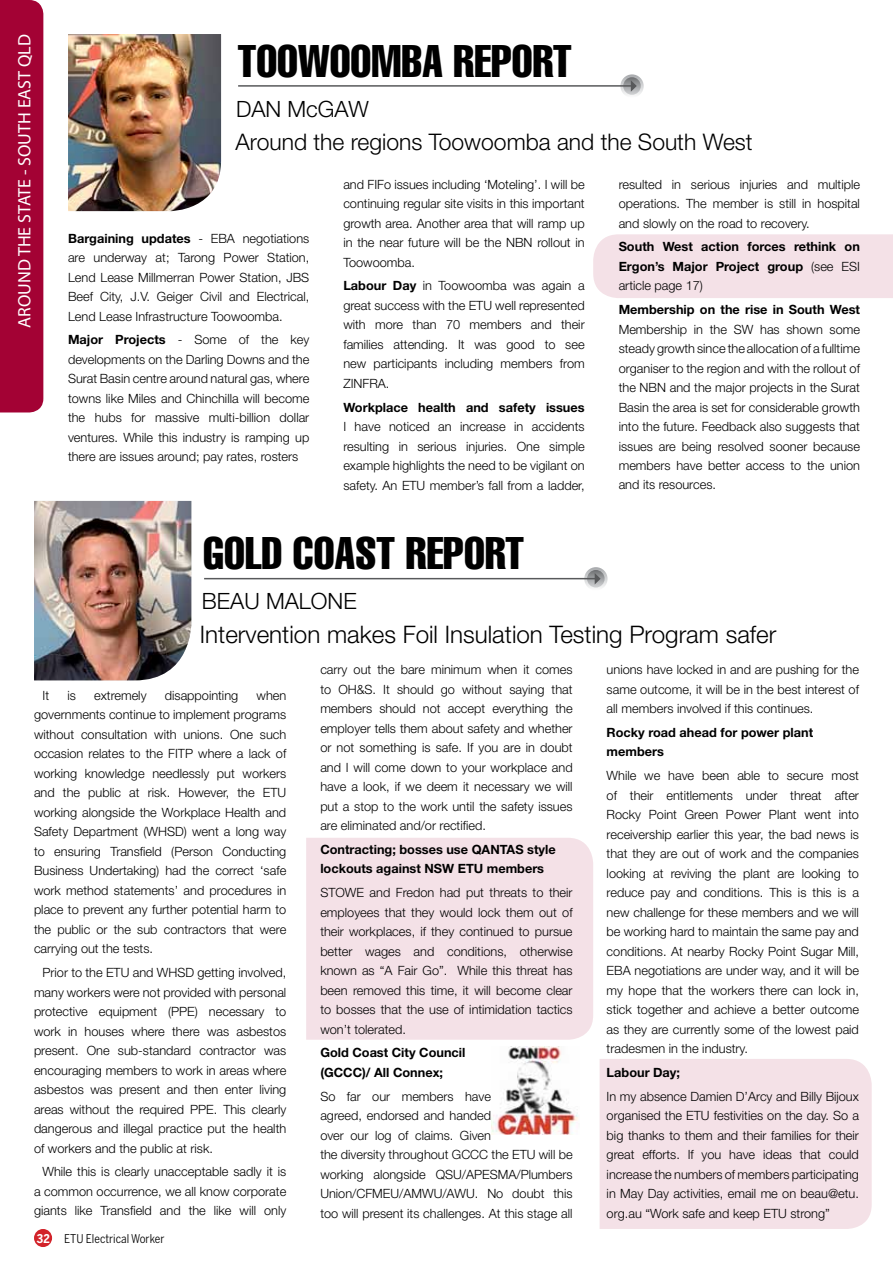
<style>
.page{position:relative;width:893px;height:1263px;background:#fff}
.page>*{position:absolute;margin:0;border:0;box-sizing:border-box;transform-origin:0 0}
.t1{font:extra-condensed 44.85px "Helvetica";color:#000}
.t2{font:300 24.15px "Helvetica Neue";color:#000}
.t3{font:300 22.8px "Helvetica Neue";color:#000}
.t4{font:300 22.5px "Helvetica Neue";color:#000}
.t5{font:18px "Myriad Pro";color:#fff}
.t6{font:300 12.75px/19.5px "Helvetica Neue";color:#000;text-align:justify}
.t7{font:700 12.75px/19.5px "Helvetica Neue";color:#000}
.t8{font:12px "Benton Sans Cond";color:#000}
.s1{font-weight:700}
.s2{font-weight:300}
.s3{font-weight:700;color:#fff}
</style>
<div class="page">
<div style="left:593px;top:234px;width:300px;height:64px;background:#f4e1e7"></div>
<div style="left:600px;top:1059px;width:272px;height:170px;background:#f4e1e7"></div>
<div style="left:306px;top:838px;width:287px;height:202px;background:#f4e1e7"></div>
<img style="left:34px;top:501px;width:157px;height:179px">
<svg style="left:584px;top:567px;width:24px;height:23px"></svg>
<svg style="left:587px;top:570px;width:18px;height:17px"></svg>
<svg style="left:595px;top:573px;width:6px;height:11px"></svg>
<hr style="left:204px;top:578px;width:392px;height:1px;background:#58595b">
<div style="left:0;top:0;width:43px;height:412px;background:#a30234"></div>
<img style="left:68px;top:34px;width:153px;height:177px">
<svg style="left:620px;top:74px;width:24px;height:24px"></svg>
<svg style="left:623px;top:77px;width:18px;height:18px"></svg>
<svg style="left:631px;top:80px;width:6px;height:12px"></svg>
<hr style="left:238px;top:85px;width:394px;height:2px;background:#58595b">
<img style="left:491px;top:1046px;width:87px;height:89px">
<div style="left:34px;top:1229px;width:18px;height:18px;background:#d2232a;border-radius:50%"></div>
<h3 class="t5" style="left:13px;top:328px;width:295px;rotate:-90deg">AROUND THE STATE - SOUTH EAST QLD</h3>
<h1 class="t1" style="left:237px;top:32px;width:336px">TOOWOOMBA REPORT</h1>
<h3 class="t4" style="left:236px;top:95px;width:135px">DAN McGAW</h3>
<h3 class="t3" style="left:236px;top:128px;width:519px">Around the regions Toowoomba and the South West</h3>
<p class="t6" style="left:68px;top:228px;width:243px"><span class="s1">Bargaining updates</span> - EBA negotiations are underway at; Tarong Power Station, Lend Lease Millmerran Power Station, JBS Beef City, J.V. Geiger Civil and Electrical, Lend Lease Infrastructure Toowoomba.</p>
<p class="t6" style="left:68px;top:330px;width:243px"><span class="s1">Major Projects</span> - Some of the key developments on the Darling Downs and the Surat Basin centre around natural gas, where towns like Miles and Chinchilla will become the hubs for massive multi-billion dollar ventures. While this industry is ramping up there are issues around; pay rates, rosters</p>
<p class="t6" style="left:343px;top:174px;width:243px">and FIFo issues including ‘Moteling’. I will be continuing regular site visits in this important growth area. Another area that will ramp up in the near future will be the NBN rollout in Toowoomba.</p>
<p class="t6" style="left:343px;top:276px;width:243px"><span class="s1">Labour Day</span> in Toowoomba was again a great success with the ETU well represented with more than 70 members and their families attending. It was good to see new participants including members from ZINFRA.</p>
<p class="t7" style="left:343px;top:397px;width:243px">Workplace health and safety issues</p>
<p class="t6" style="left:343px;top:416px;width:243px">I have noticed an increase in accidents resulting in serious injuries. One simple example highlights the need to be vigilant on safety. An ETU member’s fall from a ladder,</p>
<h1 class="t1" style="left:203px;top:524px;width:322px">GOLD COAST REPORT</h1>
<h3 class="t4" style="left:202px;top:587px;width:156px">BEAU MALONE</h3>
<p class="t6" style="left:619px;top:174px;width:243px">resulted in serious injuries and multiple operations. The member is still in hospital and slowly on the road to recovery.</p>
<p class="t7" style="left:619px;top:237px;width:243px;text-align:justify">South West action forces rethink on Ergon’s Major Project group <span class="s2">(see ESI article page 17)</span></p>
<p class="t7" style="left:619px;top:299px;width:243px">Membership on the rise in South West</p>
<p class="t6" style="left:619px;top:319px;width:243px">Membership in the SW has shown some steady growth since the allocation of a fulltime organiser to the region and with the rollout of the NBN and the major projects in the Surat Basin the area is set for considerable growth into the future. Feedback also suggests that issues are being resolved sooner because members have better access to the union and its resources.</p>
<h2 class="t2" style="left:200px;top:620px;width:578px">Intervention makes Foil Insulation Testing Program safer</h2>
<p class="t6" style="left:34px;top:685px;width:254px;text-indent:223px">when governments continue to implement programs without consultation with unions. One such occasion relates to the FITP where a lack of working knowledge needlessly put workers and the public at risk. However, the ETU working alongside the Workplace Health and Safety Department (WHSD) went a long way to ensuring Transfield (Person Conducting Business Undertaking) had the correct ‘safe work method statements’ and procedures in place to prevent any further potential harm to the public or the sub contractors that were carrying out the tests.</p>
<p class="t6" style="left:34px;top:962px;width:254px;text-indent:9px">Prior to the ETU and WHSD getting involved, many workers were not provided with personal protective equipment (PPE) necessary to work in houses where there was asbestos present. One sub-standard contractor was encouraging members to work in areas where asbestos was present and then enter living areas without the required PPE. This clearly dangerous and illegal practice put the health of workers and the public at risk.</p>
<p class="t6" style="left:34px;top:1162px;width:254px;text-indent:9px">While this is clearly unacceptable sadly it is a common occurrence, we all know corporate giants like Transfield and the like will only</p>
<p class="t6" style="left:43px;top:685px;width:8px">It</p>
<p class="t6" style="left:67px;top:685px;width:10px">is</p>
<p class="t6" style="left:94px;top:685px;width:54px">extremely</p>
<p class="t6" style="left:165px;top:685px;width:75px">disappointing</p>
<p class="t8" style="left:37px;top:1231px;width:129px"><span class="s3">32</span> ETU Electrical Worker</p>
<p class="t6" style="left:320px;top:660px;width:254px">carry out the bare minimum when it comes to OH&amp;S. It should go without saying that members should not accept everything the employer tells them about safety and whether or not something is safe. If you are in doubt and I will come down to your workplace and have a look, if we deem it necessary we will put a stop to the work until the safety issues are eliminated and/or rectified.</p>
<p class="t7" style="left:320px;top:839px;width:237px">Contracting; bosses use QANTAS style lockouts against NSW ETU members</p>
<p class="t6" style="left:320px;top:882px;width:254px">STOWE and Fredon had put threats to their employees that they would lock them out of their workplaces, if they continued to pursue better wages and conditions, otherwise known as “A Fair Go”. While this threat has been removed this time, it will become clear to bosses that the use of intimidation tactics won’t tolerated.</p>
<p class="t7" style="left:320px;top:1043px;width:147px">Gold Coast City Council (GCCC)/ All Connex;</p>
<p class="t6" style="left:320px;top:1086px;width:254px;text-align:left">So far our members have<br>agreed, endorsed and handed<br>over our log of claims. Given<br>the diversity throughout GCCC the ETU will be working alongside QSU/APESMA/Plumbers Union/CFMEU/AMWU/AWU. No doubt this too will present its challenges. At this stage all</p>
<p class="t6" style="left:607px;top:659px;width:254px">unions have locked in and are pushing for the same outcome, it will be in the best interest of all members involved if this continues.</p>
<p class="t7" style="left:607px;top:722px;width:208px">Rocky road ahead for power plant members</p>
<p class="t6" style="left:607px;top:765px;width:254px">While we have been able to secure most of their entitlements under threat after Rocky Point Green Power Plant went into receivership earlier this year, the bad news is that they are out of work and the companies looking at reviving the plant are looking to reduce pay and conditions. This is this is a new challenge for these members and we will be working hard to maintain the same pay and conditions. At nearby Rocky Point Sugar Mill, EBA negotiations are under way, and it will be my hope that the workers there can lock in, stick together and achieve a better outcome as they are currently some of the lowest paid tradesmen in the industry.</p>
<p class="t7" style="left:607px;top:1062px;width:75px">Labour Day;</p>
<p class="t6" style="left:607px;top:1086px;width:254px">In my absence Damien D’Arcy and Billy Bijoux organised the ETU festivities on the day. So a big thanks to them and their families for their great efforts. If you have ideas that could increase the numbers of members participating in May Day activities, email me on beau@etu. org.au “Work safe and keep ETU strong”</p>
</div>
